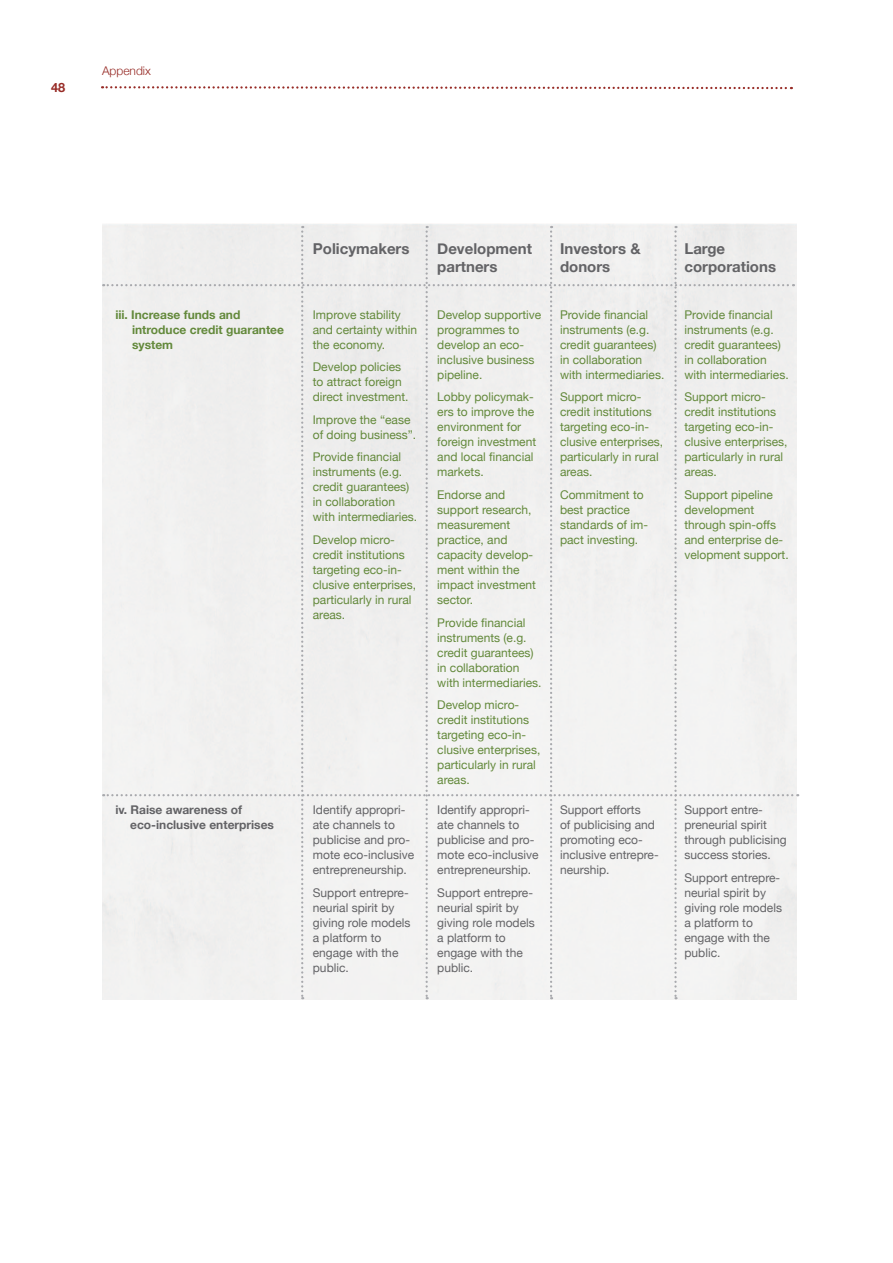
<style>
.page{position:relative;width:893px;height:1263px;background:#fff}
.page>*{position:absolute;margin:0;border:0;box-sizing:border-box;transform-origin:0 0}
.t1{font:700 15px/18px "Helvetica Neue";color:#636366}
.t2{font:700 12.75px "Helvetica Neue";color:#972b26}
.t3{font:12px/15px "Helvetica Neue";color:#63893b}
.t4{font:12px/15px "Helvetica Neue";color:#636366}
.t5{font:700 12px/15px "Helvetica Neue";color:#63893b}
.t6{font:700 12px/15px "Helvetica Neue";color:#636366}
.t7{font:300 12px "Helvetica Neue";color:#972b26}
</style>
<div class="page">
<svg style="left:102px;top:86px;width:690px;height:4px"></svg>
<div style="left:103px;top:226px;width:695px;height:773px;background:#f1f0ef"></div>
<p class="t2" style="left:51px;top:80px;width:16px">48</p>
<p class="t7" style="left:102px;top:64px;width:50px">Appendix</p>
<p class="t5" style="left:132px;top:307px;width:154px;text-indent:-17px">iii. Increase funds and introduce credit guarantee system</p>
<p class="t6" style="left:130px;top:802px;width:145px;text-indent:-15px">iv. Raise awareness of eco-inclusive enterprises</p>
<p class="t1" style="left:313px;top:239px;width:98px">Policymakers</p>
<p class="t1" style="left:437px;top:239px;width:96px">Development partners</p>
<p class="t1" style="left:560px;top:239px;width:82px">Investors &amp; donors</p>
<p class="t1" style="left:684px;top:239px;width:93px">Large corporations</p>
<p class="t3" style="left:313px;top:307px;width:106px">Improve stability and certainty within the economy.</p>
<p class="t3" style="left:313px;top:360px;width:97px">Develop policies to attract foreign direct investment.</p>
<p class="t3" style="left:313px;top:412px;width:105px">Improve the “ease of doing business”.</p>
<p class="t3" style="left:313px;top:450px;width:106px">Provide financial instruments (e.g. credit guarantees) in collaboration with intermediaries.</p>
<p class="t3" style="left:313px;top:532px;width:105px">Develop micro&shy;credit institutions targeting eco-in&shy;clusive enterprises, particularly in rural areas.</p>
<p class="t3" style="left:560px;top:307px;width:106px">Provide financial instruments (e.g. credit guarantees) in collaboration with intermediaries.</p>
<p class="t3" style="left:560px;top:390px;width:105px">Support micro&shy;credit institutions targeting eco-in&shy;clusive enterprises, particularly in rural areas.</p>
<p class="t3" style="left:560px;top:487px;width:90px">Commitment to best practice standards of im&shy;pact investing.</p>
<p class="t3" style="left:684px;top:307px;width:106px">Provide financial instruments (e.g. credit guarantees) in collaboration with intermediaries.</p>
<p class="t3" style="left:684px;top:390px;width:105px">Support micro&shy;credit institutions targeting eco-in&shy;clusive enterprises, particularly in rural areas.</p>
<p class="t3" style="left:684px;top:487px;width:106px">Support pipeline development through spin-offs and enterprise de&shy;velopment support.</p>
<p class="t3" style="left:437px;top:307px;width:106px">Develop supportive programmes to develop an eco&shy;inclusive business pipeline.</p>
<p class="t3" style="left:437px;top:390px;width:100px">Lobby policymak&shy;ers to improve the environment for foreign investment and local financial markets.</p>
<p class="t3" style="left:437px;top:487px;width:100px">Endorse and support research, measurement practice, and capacity develop&shy;ment within the impact investment sector.</p>
<p class="t3" style="left:437px;top:615px;width:106px">Provide financial instruments (e.g. credit guarantees) in collaboration with intermediaries.</p>
<p class="t3" style="left:437px;top:697px;width:105px">Develop micro&shy;credit institutions targeting eco-in&shy;clusive enterprises, particularly in rural areas.</p>
<p class="t4" style="left:437px;top:802px;width:103px">Identify appropri&shy;ate channels to publicise and pro&shy;mote eco-inclusive entrepreneurship.</p>
<p class="t4" style="left:437px;top:885px;width:99px">Support entrepre&shy;neurial spirit by giving role models a platform to engage with the public.</p>
<p class="t4" style="left:560px;top:802px;width:100px">Support efforts<br>of publicising and promoting eco&shy;inclusive entrepre&shy;neurship.</p>
<p class="t4" style="left:684px;top:802px;width:104px">Support entre&shy;preneurial spirit through publicising success stories.</p>
<p class="t4" style="left:684px;top:870px;width:99px">Support entrepre&shy;neurial spirit by giving role models a platform to engage with the public.</p>
<p class="t4" style="left:313px;top:802px;width:103px">Identify appropri&shy;ate channels to publicise and pro&shy;mote eco-inclusive entrepreneurship.</p>
<p class="t4" style="left:313px;top:885px;width:99px">Support entrepre&shy;neurial spirit by giving role models a platform to engage with the public.</p>
</div>
